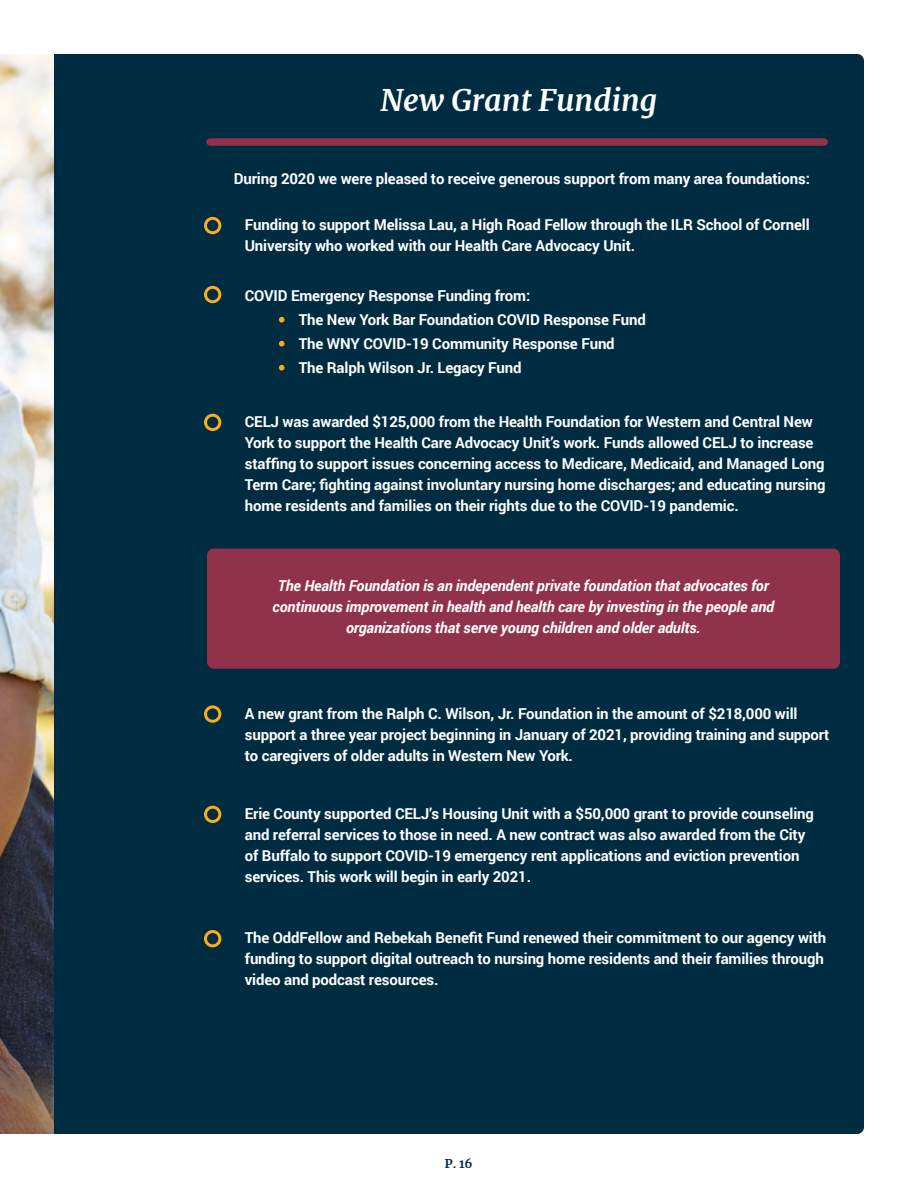
<style>
.page{position:relative;width:918px;height:1188px;background:#fff}
.page>*{position:absolute;margin:0;border:0;box-sizing:border-box;transform-origin:0 0}
.t1{font:italic 700 30px "Merriweather";color:#fff}
.t2{font:700 15px/21px "Roboto";letter-spacing:-.01em;color:#fff}
.t3{font:italic 700 15px "Roboto";letter-spacing:-.01em;color:#fff}
.t4{font:700 12px "Merriweather";color:#002c41}
</style>
<div class="page">
<img style="left:0;top:54px;width:54px;height:1080px">
<div style="left:54px;top:54px;width:810px;height:1080px;background:#002c41"></div>
<div style="left:210px;top:138px;width:614px;height:8px;background:#913049"></div>
<div style="left:204px;top:217px;width:17px;height:17px;border:3px solid #faad1c;border-radius:50%"></div>
<div style="left:204px;top:286px;width:17px;height:17px;border:3px solid #faad1c;border-radius:50%"></div>
<svg style="left:279px;top:317px;width:6px;height:6px"></svg>
<svg style="left:279px;top:341px;width:6px;height:6px"></svg>
<svg style="left:279px;top:365px;width:6px;height:6px"></svg>
<div style="left:204px;top:414px;width:17px;height:17px;border:3px solid #faad1c;border-radius:50%"></div>
<div style="left:207px;top:549px;width:633px;height:120px;background:#91324b;border-radius:7px"></div>
<div style="left:204px;top:705px;width:17px;height:18px;border:3px solid #faad1c;border-radius:50%"></div>
<div style="left:204px;top:806px;width:17px;height:17px;border:3px solid #faad1c;border-radius:50%"></div>
<div style="left:204px;top:930px;width:17px;height:17px;border:3px solid #faad1c;border-radius:50%"></div>
<p class="t1" style="left:381px;top:79px;width:278px">New Grant Funding</p>
<p class="t2" style="left:234px;top:167px;width:578px">During 2020 we were pleased to receive generous support from many area foundations:</p>
<p class="t2" style="left:245px;top:214px;width:566px">Funding to support Melissa Lau, a High Road Fellow through the ILR School of Cornell<br>University who worked with our Health Care Advocacy Unit.</p>
<p class="t2" style="left:245px;top:284px;width:287px">COVID Emergency Response Funding from:</p>
<p class="t2" style="left:299px;top:308px;width:349px">The New York Bar Foundation COVID Response Fund</p>
<p class="t2" style="left:299px;top:332px;width:317px">The WNY COVID-19 Community Response Fund</p>
<p class="t2" style="left:299px;top:356px;width:224px">The Ralph Wilson Jr. Legacy Fund</p>
<p class="t2" style="left:245px;top:411px;width:582px">CELJ was awarded $125,000 from the Health Foundation for Western and Central New York to support the Health Care Advocacy Unit’s work. Funds allowed CELJ to increase staffing to support issues concerning access to Medicare, Medicaid, and Managed Long Term Care; fighting against involuntary nursing home discharges; and educating nursing home residents and families on their rights due to the COVID-19 pandemic.</p>
<p class="t3" style="left:278px;top:576px;width:493px">The Health Foundation is an independent private foundation that advocates for</p>
<p class="t3" style="left:273px;top:597px;width:503px">continuous improvement in health and health care by investing in the people and</p>
<p class="t3" style="left:346px;top:618px;width:356px">organizations that serve young children and older adults.</p>
<p class="t2" style="left:245px;top:702px;width:554px">A new grant from the Ralph C. Wilson, Jr. Foundation in the amount of $218,000 will</p>
<p class="t2" style="left:245px;top:723px;width:586px">support a three year project beginning in January of 2021, providing training and support to caregivers of older adults in Western New York.</p>
<p class="t2" style="left:245px;top:803px;width:571px">Erie County supported CELJ’s Housing Unit with a $50,000 grant to provide counseling and referral services to those in need. A new contract was also awarded from the City</p>
<p class="t2" style="left:245px;top:845px;width:556px">of Buffalo to support COVID-19 emergency rent applications and eviction prevention</p>
<p class="t2" style="left:245px;top:866px;width:288px">services. This work will begin in early 2021.</p>
<p class="t2" style="left:245px;top:927px;width:583px">The OddFellow and Rebekah Benefit Fund renewed their commitment to our agency with funding to support digital outreach to nursing home residents and their families through video and podcast resources.</p>
<p class="t4" style="left:445px;top:1156px;width:29px">P. 16</p>
</div>
